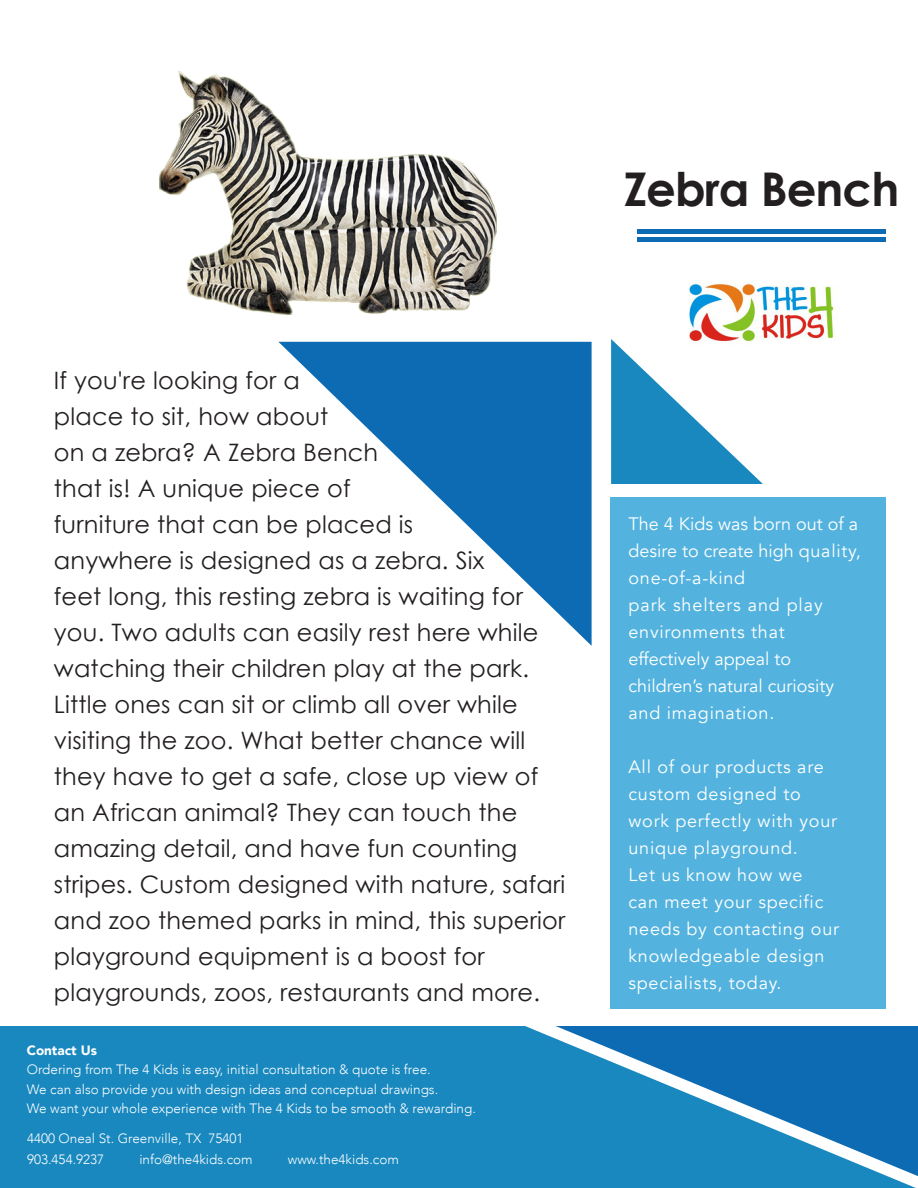
<style>
.page{position:relative;width:918px;height:1188px;background:#fff}
.page>*{position:absolute;margin:0;border:0;box-sizing:border-box;transform-origin:0 0}
.t1{font:700 46.5px "Century Gothic";letter-spacing:-.02em;color:#231f20}
.t2{font:24px/36px "Century Gothic";letter-spacing:.01em;color:#231f20}
.t3{font:18px/27px "Avenir";letter-spacing:.04em;color:#fff}
.t4{font:18px/27px "Avenir";color:#fff}
.t5{font:300 13.5px "Avenir";color:#fff}
.t6{font:900 13.5px "Avenir";color:#fff}
</style>
<div class="page">
<div style="left:611px;top:497px;width:275px;height:512px;background:#53b3de"></div>
<svg style="left:278px;top:342px;width:314px;height:304px"></svg>
<hr style="left:638px;top:229px;width:248px;height:4px;background:#0c6bb3">
<hr style="left:638px;top:238px;width:248px;height:4px;background:#0c6bb3">
<img style="left:689px;top:283px;width:146px;height:56px">
<svg style="left:611px;top:339px;width:152px;height:145px"></svg>
<div style="left:0;top:1026px;width:916px;height:162px;background:#1888bf"></div>
<svg style="left:556px;top:1026px;width:362px;height:150px;background:#2483be"></svg>
<img style="left:160px;top:72px;width:336px;height:242px">
<p class="t1" style="left:624px;top:154px;width:277px">Zebra Bench</p>
<p class="t2" style="left:54px;top:362px;width:513px">If you're looking for a<br>place to sit, how about<br>on a zebra? A Zebra Bench<br>that is! A unique piece of<br>furniture that can be placed is<br>anywhere is designed as a zebra. Six<br>feet long, this resting zebra is waiting for you. Two adults can easily rest here while watching their children play at the park.<br>Little ones can sit or climb all over while visiting the zoo. What better chance will they have to get a safe, close up view of an African animal? They can touch the amazing detail, and have fun counting stripes. Custom designed with nature, safari and zoo themed parks in mind, this superior playground equipment is a boost for playgrounds, zoos, restaurants and more.</p>
<p class="t6" style="left:27px;top:1039px;width:72px">Contact Us</p>
<p class="t5" style="left:27px;top:1062px;width:406px">Ordering from The 4 Kids is easy, initial consultation &amp; quote is free.</p>
<p class="t5" style="left:27px;top:1081px;width:413px">We can also provide you with design ideas and conceptual drawings.</p>
<p class="t5" style="left:27px;top:1101px;width:451px">We want your whole experience with The 4 Kids to be smooth &amp; rewarding.</p>
<p class="t5" style="left:27px;top:1130px;width:218px">4400 Oneal St. Greenville, TX 75401</p>
<p class="t5" style="left:27px;top:1151px;width:79px">903.454.9237</p>
<p class="t5" style="left:139px;top:1151px;width:115px">info@the4kids.com</p>
<p class="t5" style="left:288px;top:1151px;width:113px">www.the4kids.com</p>
<p class="t4" style="left:629px;top:510px;width:234px">The 4 Kids was born out of a desire to create high quality, one-of-a-kind</p>
<p class="t3" style="left:629px;top:591px;width:196px">park shelters and play</p>
<p class="t3" style="left:629px;top:618px;width:158px">environments that</p>
<p class="t4" style="left:629px;top:645px;width:164px">effectively appeal to</p>
<p class="t4" style="left:629px;top:672px;width:207px">children’s natural curiosity and imagination.</p>
<p class="t3" style="left:629px;top:753px;width:197px">All of our products are custom designed to</p>
<p class="t3" style="left:629px;top:807px;width:210px">work perfectly with your unique playground.</p>
<p class="t3" style="left:629px;top:861px;width:175px">Let us know how we</p>
<p class="t3" style="left:629px;top:888px;width:212px">can meet your specific needs by contacting our knowledgeable design specialists, today.</p>
</div>
